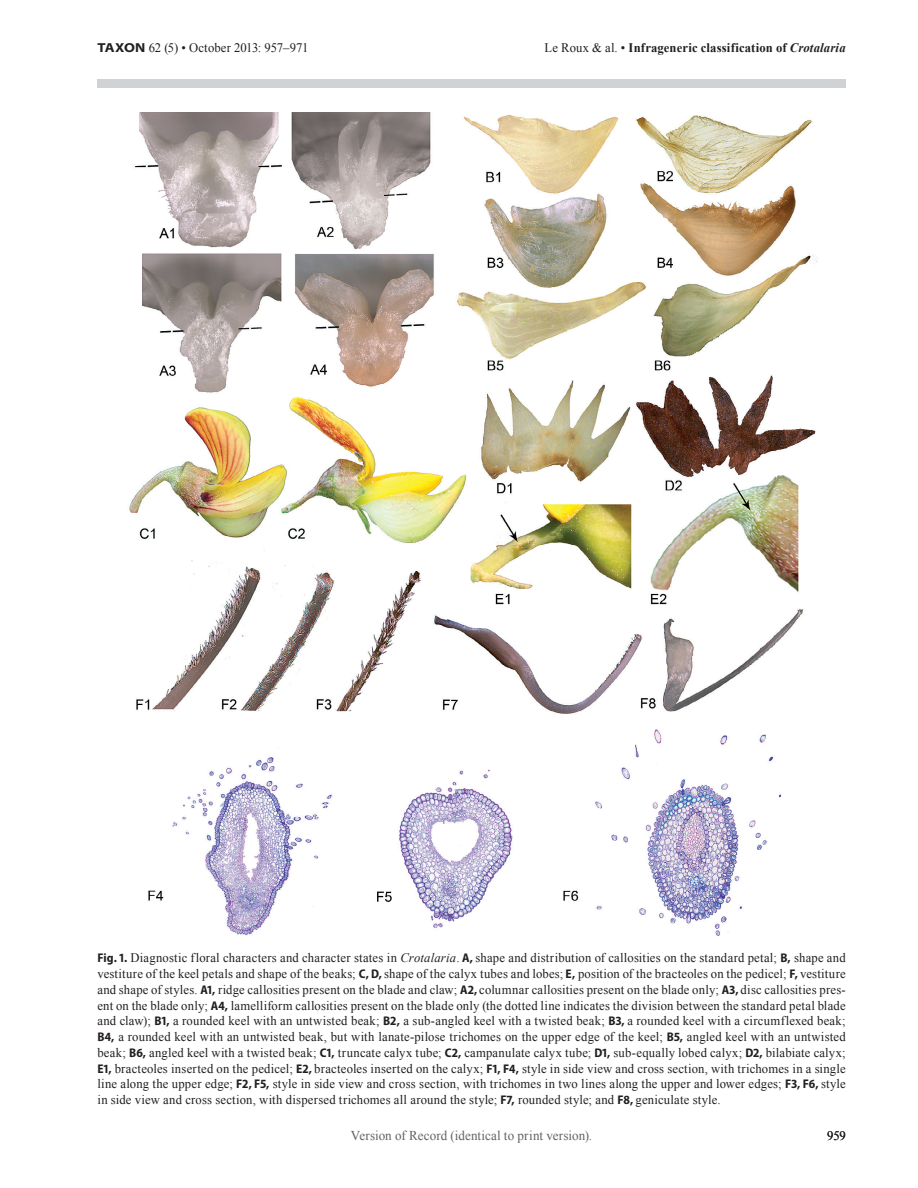
<style>
.page{position:relative;width:918px;height:1188px;background:#fff}
.page>*{position:absolute;margin:0;border:0;box-sizing:border-box;transform-origin:0 0}
.t1{font:13.5px "Times New Roman";letter-spacing:.005em;color:#636366}
.t2{font:13.05px/15.8px "Times New Roman";letter-spacing:.01em;color:#231f20;text-align:justify}
.t3{font:700 13.05px "Times New Roman";letter-spacing:.01em;color:#231f20}
.s1{font-family:"Myriad Pro";font-weight:700;font-stretch:semi-expanded}
.s2{font-weight:400}
.s3{font-style:italic}
.s4{font-family:"Myriad Pro";font-weight:700;font-stretch:semi-condensed;font-size:12.6px}
</style>
<div class="page">
<div style="left:97px;top:79px;width:749px;height:9px;background:#d1d2d4"></div>
<img style="left:129px;top:112px;width:689px;height:824px">
<p class="t2" style="left:97px;top:40px;width:212px"><span class="s1">TAXON</span> 62 (5) • October 2013: 957–971</p>
<p class="t3" style="left:545px;top:39px;width:303px"><span class="s2">Le Roux &amp; al. •</span> Infrageneric classification of <span class="s3">Crotalaria</span></p>
<p class="t2" style="left:97px;top:950px;width:750px"><span class="s4">Fig. 1.</span> Diagnostic floral characters and character states in <span class="s3">Crotalaria</span>. <span class="s4">A,</span> shape and distribution of callosities on the standard petal; <span class="s4">B,</span> shape and vestiture of the keel petals and shape of the beaks; <span class="s4">C, D,</span> shape of the calyx tubes and lobes; <span class="s4">E,</span> position of the bracteoles on the pedicel; <span class="s4">F,</span> vestiture and shape of styles. <span class="s4">A1,</span> ridge callosities present on the blade and claw; <span class="s4">A2,</span> columnar callosities present on the blade only; <span class="s4">A3,</span> disc callosities pres&shy;ent on the blade only; <span class="s4">A4,</span> lamelliform callosities present on the blade only (the dotted line indicates the division between the standard petal blade and claw); <span class="s4">B1,</span> a rounded keel with an untwisted beak; <span class="s4">B2,</span> a sub-angled keel with a twisted beak; <span class="s4">B3,</span> a rounded keel with a circumflexed beak; <span class="s4">B4,</span> a rounded keel with an untwisted beak, but with lanate-pilose trichomes on the upper edge of the keel; <span class="s4">B5,</span> angled keel with an untwisted beak; <span class="s4">B6,</span> angled keel with a twisted beak; <span class="s4">C1,</span> truncate calyx tube; <span class="s4">C2,</span> campanulate calyx tube; <span class="s4">D1,</span> sub-equally lobed calyx; <span class="s4">D2,</span> bilabiate calyx; <span class="s4">E1,</span> bracteoles inserted on the pedicel; <span class="s4">E2,</span> bracteoles inserted on the calyx; <span class="s4">F1, F4,</span> style in side view and cross section, with trichomes in a single line along the upper edge; <span class="s4">F2, F5,</span> style in side view and cross section, with trichomes in two lines along the upper and lower edges; <span class="s4">F3, F6,</span> style in side view and cross section, with dispersed trichomes all around the style; <span class="s4">F7,</span> rounded style; and <span class="s4">F8,</span> geniculate style.</p>
<p class="t1" style="left:351px;top:1127px;width:243px">Version of Record (identical to print version).</p>
<p class="t2" style="left:827px;top:1128px;width:20px">959</p>
</div>
